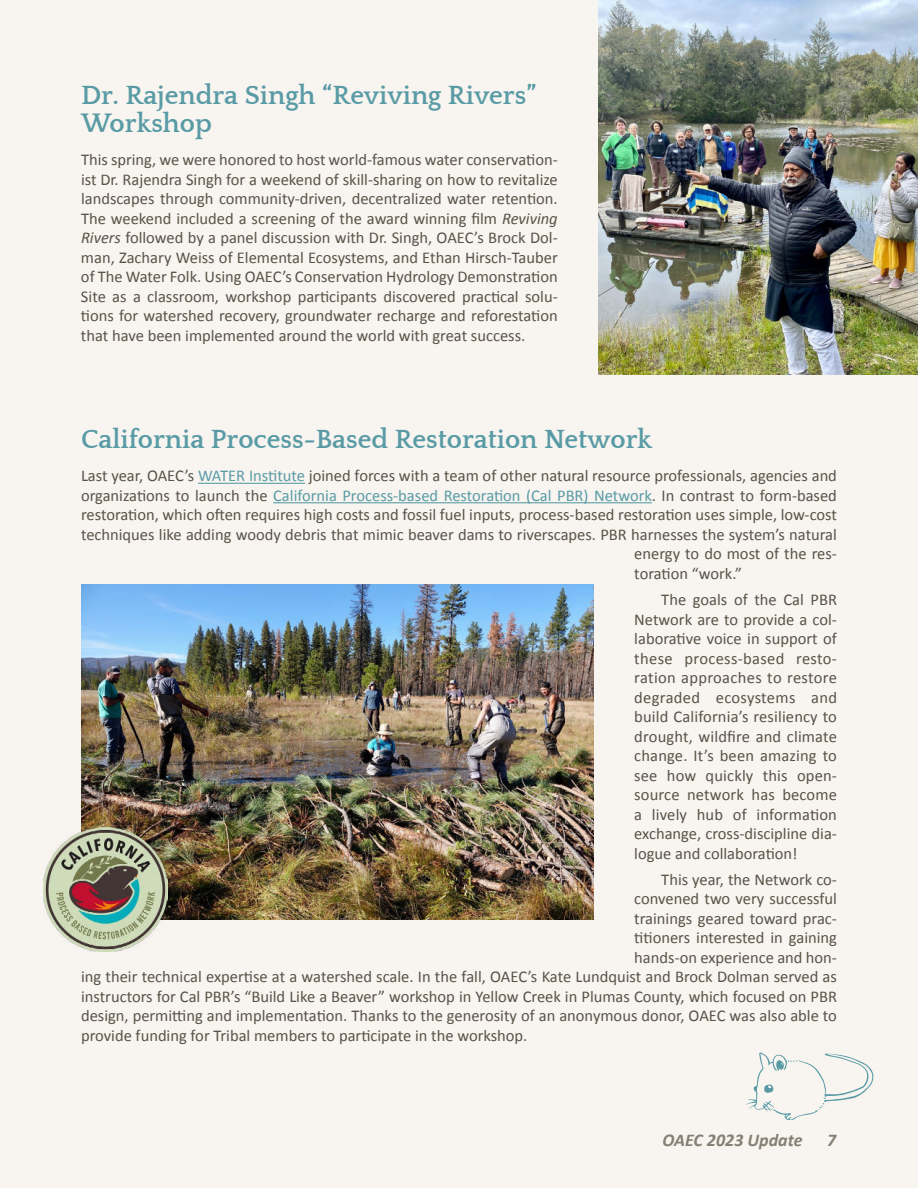
<style>
.page{position:relative;width:918px;height:1188px;background:#f8f4f0}
.page>*{position:absolute;margin:0;border:0;box-sizing:border-box;transform-origin:0 0}
.t1{font:700 27px/28.5px "Quattrocento";color:#599ba5}
.t2{font:italic 700 18px "Calibri";color:#858073}
.t3{font:16.5px/19.5px "Calibri";color:#595347;text-align:justify}
.t4{font:16.5px "Calibri";color:#599ba5}
.s1{font-style:italic}
.s2{color:#599ba5}
.s3{color:#595347}
</style>
<div class="page">
<img style="left:598px;top:0;width:320px;height:374px">
<img style="left:81px;top:584px;width:513px;height:336px">
<img style="left:43px;top:827px;width:124px;height:124px">
<hr style="left:198px;top:483px;width:107px;height:1px;background:#599ba5">
<hr style="left:273px;top:502px;width:379px;height:1px;background:#599ba5">
<svg style="left:746px;top:1052px;width:128px;height:68px"></svg>
<h1 class="t1" style="left:81px;top:83px;width:457px">Dr. Rajendra Singh “Reviving Rivers”<br>Workshop</h1>
<p class="t3" style="left:81px;top:150px;width:478px">This spring, we were honored to host world-famous water conservation&shy;ist Dr. Rajendra Singh for a weekend of skill-sharing on how to revitalize landscapes through community-driven, decentralized water retention.<br>The weekend included a screening of the award winning film <span class="s1">Reviving Rivers</span> followed by a panel discussion with Dr. Singh, OAEC’s Brock Dol&shy;man, Zachary Weiss of Elemental Ecosystems, and Ethan Hirsch-Tauber of The Water Folk. Using OAEC’s Conservation Hydrology Demonstration Site as a classroom, workshop participants discovered practical solu&shy;tions for watershed recovery, groundwater recharge and reforestation that have been implemented around the world with great success.</p>
<h1 class="t1" style="left:81px;top:428px;width:573px">California Process-Based Restoration Network</h1>
<p class="t3" style="left:81px;top:467px;width:757px">Last year, OAEC’s <span class="s2">WATER Institute</span> joined forces with a team of other natural resource professionals, agencies and</p>
<p class="t4" style="left:81px;top:485px;width:757px"><span class="s3">organizations to launch the</span> California Process-based Restoration (Cal PBR) Network<span class="s3">. In contrast to form-based</span></p>
<p class="t3" style="left:81px;top:505px;width:757px">restoration, which often requires high costs and fossil fuel inputs, process-based restoration uses simple, low-cost</p>
<p class="t3" style="left:81px;top:525px;width:757px">techniques like adding woody debris that mimic beaver dams to riverscapes. PBR harnesses the system’s natural</p>
<p class="t3" style="left:634px;top:545px;width:204px">energy to do most of the res-</p>
<p class="t3" style="left:634px;top:564px;width:109px">toration “work.”</p>
<p class="t3" style="left:634px;top:590px;width:204px;text-indent:27px">The goals of the Cal PBR Network are to provide a col&shy;laborative voice in support of these process-based resto&shy;ration approaches to restore degraded ecosystems and build California’s resiliency to drought, wildfire and climate change. It’s been amazing to see how quickly this open&shy;source network has become a lively hub of information exchange, cross-discipline dia&shy;logue and collaboration!</p>
<p class="t3" style="left:661px;top:871px;width:177px">This year, the Network co-</p>
<p class="t3" style="left:634px;top:890px;width:204px">convened two very successful</p>
<p class="t3" style="left:634px;top:910px;width:204px">trainings geared toward prac-</p>
<p class="t3" style="left:634px;top:928px;width:204px">titioners interested in gaining</p>
<p class="t3" style="left:634px;top:948px;width:204px">hands-on experience and hon-</p>
<p class="t3" style="left:81px;top:967px;width:757px">ing their technical expertise at a watershed scale. In the fall, OAEC’s Kate Lundquist and Brock Dolman served as</p>
<p class="t3" style="left:81px;top:987px;width:758px">instructors for Cal PBR’s “Build Like a Beaver” workshop in Yellow Creek in Plumas County, which focused on PBR</p>
<p class="t3" style="left:81px;top:1006px;width:757px">design, permitting and implementation. Thanks to the generosity of an anonymous donor, OAEC was also able to</p>
<p class="t3" style="left:81px;top:1026px;width:448px">provide funding for Tribal members to participate in the workshop.</p>
<p class="t2" style="left:662px;top:1134px;width:142px">OAEC 2023 Update</p>
<p class="t2" style="left:827px;top:1134px;width:11px">7</p>
</div>
